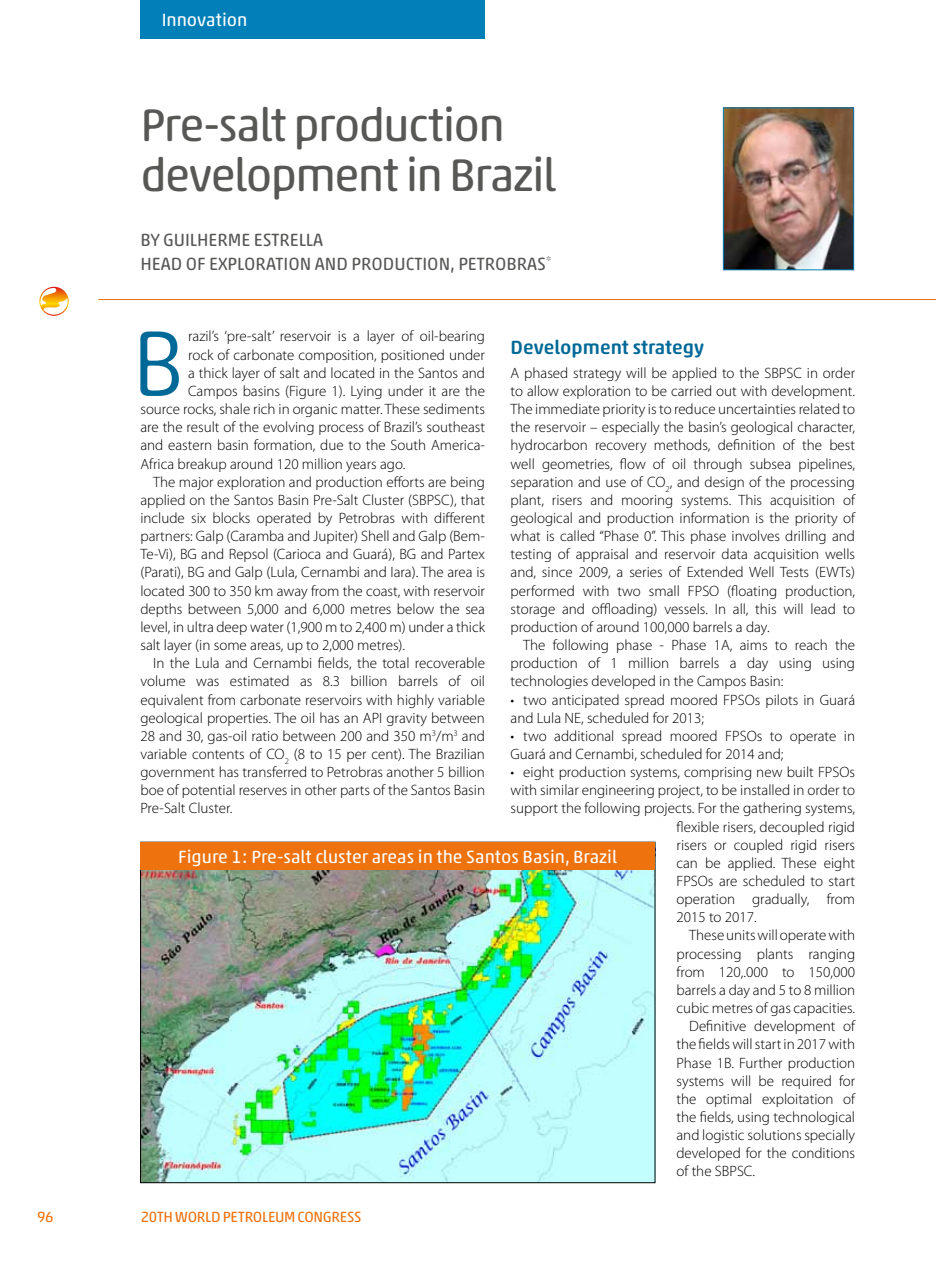
<style>
.page{position:relative;width:936px;height:1263px;background:#fff}
.page>*{position:absolute;margin:0;border:0;box-sizing:border-box;transform-origin:0 0}
.t1{font:300 94.65px "Akko Rounded Pro";color:#006997}
.t2{font:46.5px/49.5px "Akko Rounded Pro";letter-spacing:-.035em;color:#575756}
.t3{font:500 19.5px "Akko Rounded Pro";color:#006997}
.t4{font:18px "Akko Rounded Pro";color:#fff}
.t5{font:18px/24px "Akko Rounded Pro";color:#575756}
.t6{font:300 15px/18.1px "Myriad Pro";color:#000;text-align:justify}
.t7{font:15px "Akko Rounded Pro";letter-spacing:-.02em;color:#ee720e}
</style>
<div class="page">
<svg style="left:39px;top:287px;width:30px;height:29px"></svg>
<hr style="left:98px;top:299px;width:837px;height:1px;background:#ee720e">
<img style="left:725px;top:110px;width:126px;height:158px">
<div style="left:723px;top:108px;width:130px;height:162px;border:1px solid #007fb8"></div>
<div style="left:140px;top:0;width:345px;height:38px;background:#007fb8"></div>
<img style="left:142px;top:870px;width:511px;height:311px">
<div style="left:140px;top:842px;width:515px;height:28px;background:#ee720e"></div>
<p class="t4" style="left:162px;top:8px;width:87px">I nnovation</p>
<h2 class="t2" style="left:140px;top:100px;width:417px">Pre-salt production development in Brazil</h2>
<p class="t5" style="left:140px;top:228px;width:412px">By Gu ilherme Estrella<br>Head of Exploration and Production, Petrobras<sup>*</sup></p>
<h1 class="t1" style="left:131px;top:307px;width:55px">B</h1>
<p class="t6" style="left:188px;top:327px;width:298px">razil’s ‘pre-salt’ reservoir is a layer of oil-bearing</p>
<h3 class="t3" style="left:510px;top:335px;width:195px">Development strategy</h3>
<p class="t6" style="left:510px;top:364px;width:346px">A phased strategy will be applied to the SBPSC in order to allow exploration to be carried out with development.<br>The immediate priority is to reduce uncertainties related to the reservoir – especially the basin’s geological character, hydrocarbon recovery methods, definition of the best well geometries, flow of oil through subsea pipelines, separation and use of CO<sub>2</sub>, and design of the processing plant, risers and mooring systems. This acquisition of geological and production information is the priority of what is called “Phase 0”. This phase involves drilling and testing of appraisal and reservoir data acquisition wells and, since 2009, a series of Extended Well Tests (EWTs) performed with two small FPSO (floating production, storage and offloading) vessels. In all, this will lead to production of around 100,000 barrels a day.</p>
<p class="t6" style="left:510px;top:636px;width:346px;text-indent:13px">The following phase - Phase 1A, aims to reach the production of 1 million barrels a day using using technologies developed in the Campos Basin:</p>
<p class="t6" style="left:510px;top:690px;width:346px">• two anticipated spread moored FPSOs pilots in Guará and Lula NE, scheduled for 2013;</p>
<p class="t6" style="left:510px;top:727px;width:346px">• two additional spread moored FPSOs to operate in<br>Guará and Cernambi, scheduled for 2014 and;</p>
<p class="t6" style="left:510px;top:763px;width:346px">• eight production systems, comprising new built FPSOs</p>
<p class="t6" style="left:510px;top:781px;width:346px">with similar engineering project, to be installed in order to</p>
<p class="t6" style="left:510px;top:799px;width:346px">support the following projects. For the gathering systems,</p>
<p class="t6" style="left:676px;top:817px;width:180px">flexible risers, decoupled rigid</p>
<p class="t6" style="left:676px;top:835px;width:180px">risers or coupled rigid risers</p>
<p class="t6" style="left:676px;top:854px;width:180px">can be applied. These eight</p>
<p class="t6" style="left:676px;top:872px;width:180px">FPSOs are scheduled to start</p>
<p class="t6" style="left:676px;top:890px;width:180px">operation gradually, from</p>
<p class="t6" style="left:676px;top:908px;width:82px">2015 to 2017.</p>
<p class="t6" style="left:689px;top:926px;width:167px">These units will operate with</p>
<p class="t6" style="left:676px;top:944px;width:180px">processing plants ranging</p>
<p class="t6" style="left:676px;top:962px;width:180px">from 120,.000 to 150,000</p>
<p class="t6" style="left:676px;top:981px;width:180px">barrels a day and 5 to 8 million</p>
<p class="t6" style="left:676px;top:999px;width:180px">cubic metres of gas capacities.</p>
<p class="t6" style="left:689px;top:1017px;width:167px">Definitive development of</p>
<p class="t6" style="left:676px;top:1035px;width:180px">the fields will start in 2017 with</p>
<p class="t6" style="left:676px;top:1053px;width:180px">Phase 1B. Further production</p>
<p class="t6" style="left:676px;top:1071px;width:180px">systems will be required for</p>
<p class="t6" style="left:676px;top:1090px;width:180px">the optimal exploitation of</p>
<p class="t6" style="left:676px;top:1108px;width:180px">the fields, using technological</p>
<p class="t6" style="left:676px;top:1126px;width:180px">and logistic solutions specially</p>
<p class="t6" style="left:676px;top:1144px;width:180px">developed for the conditions</p>
<p class="t6" style="left:676px;top:1162px;width:80px">of the SBPSC.</p>
<p class="t6" style="left:188px;top:345px;width:298px">rock of carbonate composition, positioned under</p>
<p class="t6" style="left:188px;top:364px;width:298px">a thick layer of salt and located in the Santos and</p>
<p class="t6" style="left:188px;top:382px;width:298px">Campos basins (Figure 1). Lying under it are the</p>
<p class="t6" style="left:140px;top:400px;width:346px">source rocks, shale rich in organic matter. These sediments</p>
<p class="t6" style="left:140px;top:418px;width:346px">are the result of the evolving process of Brazil’s southeast</p>
<p class="t6" style="left:140px;top:436px;width:346px">and eastern basin formation, due to the South America-</p>
<p class="t6" style="left:140px;top:454px;width:266px">Africa breakup around 120 million years ago.</p>
<p class="t6" style="left:153px;top:472px;width:333px">The major exploration and production efforts are being</p>
<p class="t6" style="left:140px;top:491px;width:346px">applied on the Santos Basin Pre-Salt Cluster (SBPSC), that</p>
<p class="t6" style="left:140px;top:509px;width:346px">include six blocks operated by Petrobras with different</p>
<p class="t6" style="left:140px;top:527px;width:346px">partners: Galp (Caramba and Jupiter) Shell and Galp (Bem-</p>
<p class="t6" style="left:140px;top:545px;width:346px">Te-Vi), BG and Repsol (Carioca and Guará), BG and Partex</p>
<p class="t6" style="left:140px;top:563px;width:346px">(Parati), BG and Galp (Lula, Cernambi and Iara). The area is</p>
<p class="t6" style="left:140px;top:581px;width:346px">located 300 to 350 km away from the coast, with reservoir</p>
<p class="t6" style="left:140px;top:599px;width:346px">depths between 5,000 and 6,000 metres below the sea</p>
<p class="t6" style="left:140px;top:618px;width:346px">level, in ultra deep water (1,900 m to 2,400 m) under a thick</p>
<p class="t6" style="left:140px;top:636px;width:266px">salt layer (in some areas, up to 2,000 metres).</p>
<p class="t6" style="left:153px;top:654px;width:333px">In the Lula and Cernambi fields, the total recoverable</p>
<p class="t6" style="left:140px;top:672px;width:346px">volume was estimated as 8.3 billion barrels of oil</p>
<p class="t6" style="left:140px;top:690px;width:346px">equivalent from carbonate reservoirs with highly variable</p>
<p class="t6" style="left:140px;top:708px;width:346px">geological properties. The oil has an API gravity between</p>
<p class="t6" style="left:140px;top:727px;width:346px">28 and 30, gas-oil ratio between 200 and 350 m<sup>3</sup>/m<sup>3</sup> and</p>
<p class="t6" style="left:140px;top:745px;width:346px">variable contents of CO<sub>2</sub> (8 to 15 per cent). The Brazilian</p>
<p class="t6" style="left:140px;top:763px;width:346px">government has transferred to Petrobras another 5 billion</p>
<p class="t6" style="left:140px;top:781px;width:346px">boe of potential reserves in other parts of the Santos Basin</p>
<p class="t6" style="left:140px;top:799px;width:93px">Pre-Salt Cluster.</p>
<p class="t4" style="left:178px;top:845px;width:440px">Figure 1: Pre-salt cluster areas in the Santos Basin, Brazil</p>
<p class="t7" style="left:37px;top:1207px;width:18px">96</p>
<p class="t7" style="left:141px;top:1207px;width:106px">20th World PETROL</p>
<p class="t7" style="left:268px;top:1207px;width:95px">EUM Congress</p>
</div>
